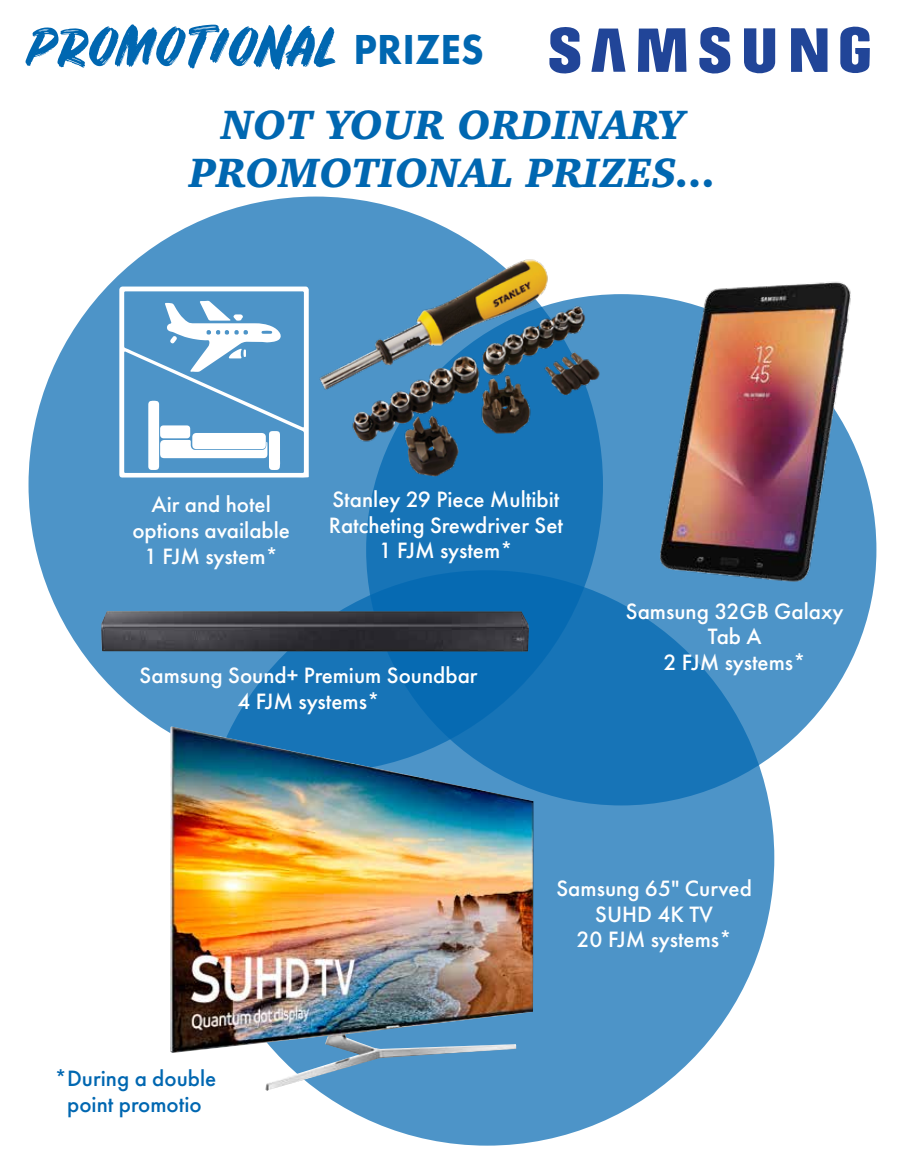
<style>
.page{position:relative;width:905px;height:1175px;background:#fff}
.page>*{position:absolute;margin:0;border:0;box-sizing:border-box;transform-origin:0 0}
.t1{font:51px "Rustico";color:#0067b1}
.t2{font:italic 900 42px/48px "Charter IT Cby BT";letter-spacing:-.005em;color:#0067b1;text-align:center}
.t3{font:500 23.1px/25.5px "Futura PT";color:#fff;text-align:center}
.t4{font:500 23.1px/25.5px "Futura PT";color:#0067b1;text-align:center}
.s1{font-family:"Futura PT";font-weight:800;font-size:43.5px}
.s2{color:#fff}
</style>
<div class="page">
<div style="left:200px;top:570px;width:574px;height:575px;background:#4d94c8;border-radius:50%"></div>
<svg style="left:366px;top:294px;width:510px;height:511px;background:#3183bf"></svg>
<svg style="left:29px;top:196px;width:574px;height:576px;background:#3787c1"></svg>
<svg style="left:638px;top:28px;width:48px;height:44px;background:#4e6bad"></svg>
<svg style="left:791px;top:28px;width:36px;height:44px"></svg>
<svg style="left:744px;top:28px;width:31px;height:46px"></svg>
<svg style="left:699px;top:27px;width:31px;height:47px"></svg>
<svg style="left:549px;top:27px;width:31px;height:47px"></svg>
<svg style="left:840px;top:26px;width:29px;height:47px"></svg>
<svg style="left:591px;top:29px;width:34px;height:43px"></svg>
<svg style="left:119px;top:286px;width:190px;height:191px"></svg>
<img style="left:317px;top:257px;width:284px;height:220px">
<img style="left:633px;top:281px;width:239px;height:303px">
<img style="left:101px;top:611px;width:428px;height:40px">
<img style="left:170px;top:726px;width:363px;height:364px">
<h1 class="t1" style="left:28px;top:16px;width:457px">PROMOTIONAL <span class="s1">PRIZES</span></h1>
<h2 class="t2" style="left:189px;top:100px;width:529px">NOT YOUR ORDINARY<br>PROMOTIONAL PRIZES...</h2>
<p class="t3" style="left:132px;top:492px;width:159px">Air and hotel options available<br>1 FJM system*</p>
<p class="t3" style="left:329px;top:487px;width:236px">Stanley 29 Piece Multibit<br>Ratcheting Srewdriver Set<br>1 FJM system*</p>
<p class="t3" style="left:140px;top:662px;width:339px">Samsung Sound+ Premium Soundbar<br>4 FJM systems*</p>
<p class="t3" style="left:625px;top:598px;width:219px">Samsung 32GB Galaxy<br>Tab A<br>2 FJM systems*</p>
<p class="t4" style="left:54px;top:1065px;width:163px">*During a double point promotio<span class="s2">n</span></p>
<p class="t3" style="left:556px;top:875px;width:197px">Samsung 65" Curved<br>SUHD 4K TV<br>20 FJM systems*</p>
</div>
